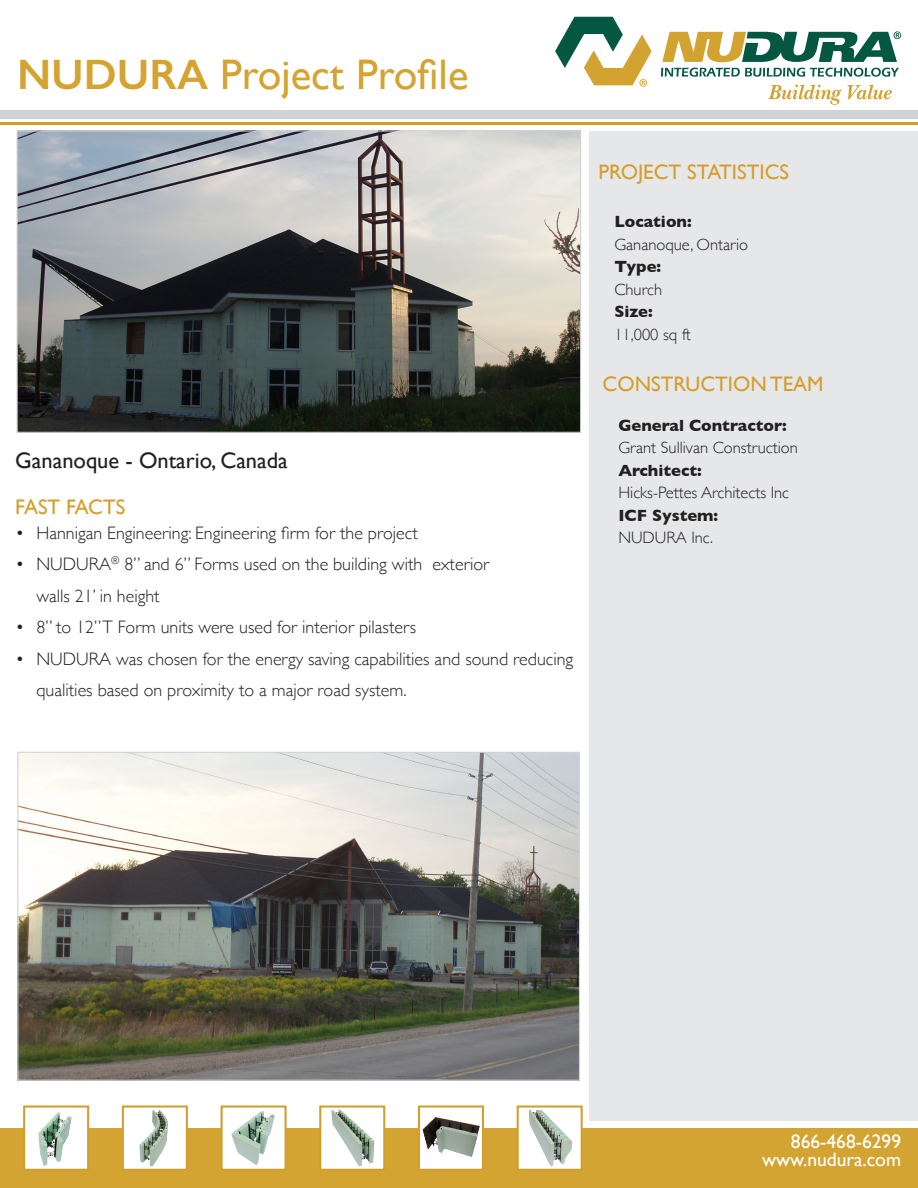
<style>
.page{position:relative;width:918px;height:1188px;background:#fff}
.page>*{position:absolute;margin:0;border:0;box-sizing:border-box;transform-origin:0 0}
.t1{font:42.75px "Gill Sans";color:#d4a432}
.Project_name___locat{font:22.5px "Gill Sans";color:#231f20}
.headings_-_GOLD{font:21px "Gill Sans";color:#d49e2c}
.t2{font:19.5px "Gill Sans";color:#fff}
.t3{font:300 18px/31.5px "Gill Sans";color:#231f20}
.text_in_grey{font:300 16.5px "Gill Sans";color:#231f20}
.text_in_grey-2{font:700 16.5px "Gill Sans";color:#231f20}
.s1{font-weight:600}
</style>
<div class="page">
<img style="left:19px;top:754px;width:559px;height:325px">
<img style="left:19px;top:132px;width:560px;height:299px">
<div style="left:17px;top:130px;width:564px;height:303px;border:1px solid #d1d2d4"></div>
<div style="left:0;top:110px;width:918px;height:8px;background:#d1d2d4"></div>
<hr style="left:0;top:122px;width:918px;height:3px;background:#d49e2c">
<svg style="left:555px;top:16px;width:346px;height:89px"></svg>
<div style="left:590px;top:131px;width:328px;height:989px;background:#e6e7e9"></div>
<div style="left:0;top:1128px;width:918px;height:60px;background:#d3a432"></div>
<div style="left:24px;top:1107px;width:64px;height:63px;background:#fff"></div>
<img style="left:38px;top:1112px;width:34px;height:54px">
<div style="left:23px;top:1106px;width:66px;height:65px;border:2px solid #d49e2c"></div>
<div style="left:123px;top:1107px;width:64px;height:63px;background:#fff"></div>
<img style="left:139px;top:1110px;width:29px;height:57px">
<div style="left:122px;top:1106px;width:66px;height:65px;border:2px solid #d49e2c"></div>
<div style="left:419px;top:1107px;width:64px;height:63px;background:#fff"></div>
<img style="left:422px;top:1117px;width:58px;height:40px">
<div style="left:418px;top:1106px;width:66px;height:65px;border:2px solid #d49e2c"></div>
<div style="left:320px;top:1107px;width:64px;height:63px;background:#fff"></div>
<img style="left:331px;top:1109px;width:44px;height:58px">
<div style="left:319px;top:1106px;width:66px;height:65px;border:2px solid #d49e2c"></div>
<div style="left:222px;top:1107px;width:64px;height:63px;background:#fff"></div>
<img style="left:231px;top:1111px;width:44px;height:55px">
<div style="left:221px;top:1106px;width:66px;height:65px;border:2px solid #d49e2c"></div>
<div style="left:518px;top:1107px;width:64px;height:63px;background:#fff"></div>
<img style="left:528px;top:1110px;width:44px;height:57px">
<div style="left:517px;top:1106px;width:66px;height:65px;border:2px solid #d49e2c"></div>
<p class="t1" style="left:17px;top:49px;width:453px"><span class="s1">NUDURA</span> Project Profile</p>
<p class="Project_name___locat" style="left:15px;top:448px;width:274px">Gananoque - Ontario, Canada</p>
<p class="headings_-_GOLD" style="left:15px;top:495px;width:112px">FAST FACTS</p>
<p class="t3" style="left:15px;top:516px;width:404px">• Hannigan Engineering: Engineering firm for the project</p>
<p class="t3" style="left:36px;top:548px;width:454px;text-indent:-21px">• NUDURA<sup>®</sup> 8” and 6” Forms used on the building with exterior walls 21’ in height</p>
<p class="t3" style="left:15px;top:611px;width:402px">• 8” to 12” T Form units were used for interior pilasters</p>
<p class="t3" style="left:36px;top:642px;width:538px;text-indent:-21px">• NUDURA was chosen for the energy saving capabilities and sound reducing qualities based on proximity to a major road system.</p>
<p class="headings_-_GOLD" style="left:599px;top:159px;width:192px">PROJECT STATISTICS</p>
<p class="text_in_grey-2" style="left:614px;top:209px;width:79px">Location:</p>
<p class="text_in_grey" style="left:614px;top:231px;width:135px">Gananoque, Ontario</p>
<p class="text_in_grey-2" style="left:614px;top:254px;width:48px">Type:</p>
<p class="text_in_grey" style="left:614px;top:276px;width:49px">Church</p>
<p class="text_in_grey-2" style="left:614px;top:299px;width:40px">Size:</p>
<p class="text_in_grey" style="left:614px;top:321px;width:78px">11,000 sq ft</p>
<p class="headings_-_GOLD" style="left:603px;top:372px;width:223px">CONSTRUCTION TEAM</p>
<p class="text_in_grey-2" style="left:618px;top:412px;width:170px">General Contractor:</p>
<p class="text_in_grey" style="left:618px;top:435px;width:181px">Grant Sullivan Construction</p>
<p class="text_in_grey-2" style="left:618px;top:457px;width:85px">Architect:</p>
<p class="text_in_grey" style="left:618px;top:480px;width:172px">Hicks-Pettes Architects Inc</p>
<p class="text_in_grey-2" style="left:618px;top:502px;width:101px">ICF System:</p>
<p class="text_in_grey" style="left:618px;top:525px;width:96px">NUDURA Inc.</p>
<p class="t2" style="left:791px;top:1130px;width:112px">866-468-6299</p>
<p class="t2" style="left:762px;top:1148px;width:140px">www.nudura.com</p>
</div>
